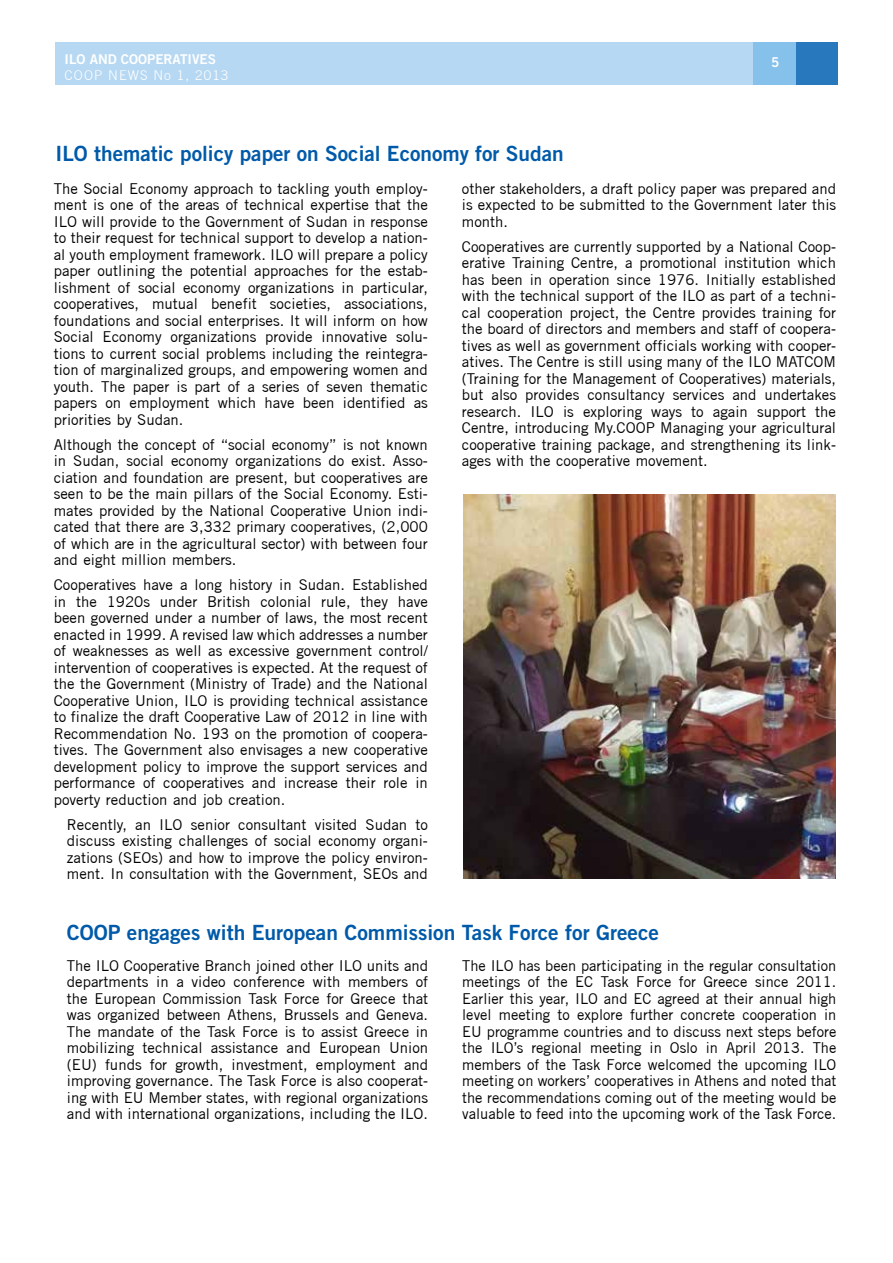
<style>
.page{position:relative;width:893px;height:1263px;background:#fff}
.page>*{position:absolute;margin:0;border:0;box-sizing:border-box;transform-origin:0 0}
.t1{font:21px "Trade Gothic LT Std Bd 2";color:#005aa9}
.t2{font:15px/16.5px "Trade Gothic";color:#000;text-align:justify}
.t3{font:13.5px "Trade Gothic LT Std Bd 2";color:#fff}
.t4{font:300 13.5px "Trade Gothic";letter-spacing:.08em;color:#fff}
</style>
<div class="page">
<div style="left:55px;top:43px;width:698px;height:42px;background:#b6d8f2"></div>
<div style="left:796px;top:43px;width:42px;height:42px;background:#2878bd"></div>
<div style="left:753px;top:43px;width:43px;height:42px;background:#85c1ea"></div>
<img style="left:463px;top:495px;width:372px;height:384px">
<p class="t3" style="left:65px;top:50px;width:153px">ILO AND COOPERATIVES</p>
<p class="t3" style="left:771px;top:54px;width:10px">5</p>
<p class="t4" style="left:65px;top:67px;width:165px">COOP NEWS No 1, 2013</p>
<h1 class="t1" style="left:55px;top:141px;width:510px">ILO thematic policy paper on Social Economy for Sudan</h1>
<p class="t2" style="left:54px;top:180px;width:376px">The Social Economy approach to tackling youth employ&shy;ment is one of the areas of technical expertise that the ILO will provide to the Government of Sudan in response to their request for technical support to develop a nation&shy;al youth employment framework. ILO will prepare a policy paper outlining the potential approaches for the estab&shy;lishment of social economy organizations in particular, cooperatives, mutual benefit societies, associations, foundations and social enterprises. It will inform on how Social Economy organizations provide innovative solu&shy;tions to current social problems including the reintegra&shy;tion of marginalized groups, and empowering women and youth. The paper is part of a series of seven thematic papers on employment which have been identified as priorities by Sudan.</p>
<p class="t2" style="left:54px;top:436px;width:376px">Although the concept of “social economy” is not known in Sudan, social economy organizations do exist. Asso&shy;ciation and foundation are present, but cooperatives are seen to be the main pillars of the Social Economy. Esti&shy;mates provided by the National Cooperative Union indi&shy;cated that there are 3,332 primary cooperatives, (2,000 of which are in the agricultural sector) with between four and eight million members.</p>
<p class="t2" style="left:54px;top:576px;width:376px">Cooperatives have a long history in Sudan. Established in the 1920s under British colonial rule, they have been governed under a number of laws, the most recent enacted in 1999. A revised law which addresses a number of weaknesses as well as excessive government control/ intervention of cooperatives is expected. At the request of the the Government (Ministry of Trade) and the National Cooperative Union, ILO is providing technical assistance to finalize the draft Cooperative Law of 2012 in line with Recommendation No. 193 on the promotion of coopera&shy;tives. The Government also envisages a new cooperative development policy to improve the support services and performance of cooperatives and increase their role in poverty reduction and job creation.</p>
<p class="t2" style="left:67px;top:816px;width:363px">Recently, an ILO senior consultant visited Sudan to discuss existing challenges of social economy organi&shy;zations (SEOs) and how to improve the policy environ&shy;ment. In consultation with the Government, SEOs and</p>
<p class="t2" style="left:462px;top:180px;width:376px">other stakeholders, a draft policy paper was prepared and is expected to be submitted to the Government later this month.</p>
<p class="t2" style="left:462px;top:238px;width:376px">Cooperatives are currently supported by a National Coop&shy;erative Training Centre, a promotional institution which has been in operation since 1976. Initially established with the technical support of the ILO as part of a techni&shy;cal cooperation project, the Centre provides training for the board of directors and members and staff of coopera&shy;tives as well as government officials working with cooper&shy;atives. The Centre is still using many of the ILO MATCOM (Training for the Management of Cooperatives) materials, but also provides consultancy services and undertakes research. ILO is exploring ways to again support the Centre, introducing My.COOP Managing your agricultural cooperative training package, and strengthening its link&shy;ages with the cooperative movement.</p>
<h1 class="t1" style="left:67px;top:919px;width:594px">COOP engages with European Commission Task Force for Greece</h1>
<p class="t2" style="left:67px;top:957px;width:363px">The ILO Cooperative Branch joined other ILO units and departments in a video conference with members of the European Commission Task Force for Greece that was organized between Athens, Brussels and Geneva.<br>The mandate of the Task Force is to assist Greece in mobilizing technical assistance and European Union (EU) funds for growth, investment, employment and improving governance. The Task Force is also cooperat&shy;ing with EU Member states, with regional organizations and with international organizations, including the ILO.</p>
<p class="t2" style="left:462px;top:957px;width:376px">The ILO has been participating in the regular consultation meetings of the EC Task Force for Greece since 2011.<br>Earlier this year, ILO and EC agreed at their annual high level meeting to explore further concrete cooperation in EU programme countries and to discuss next steps before the ILO’s regional meeting in Oslo in April 2013. The members of the Task Force welcomed the upcoming ILO meeting on workers’ cooperatives in Athens and noted that the recommendations coming out of the meeting would be valuable to feed into the upcoming work of the Task Force.</p>
</div>
